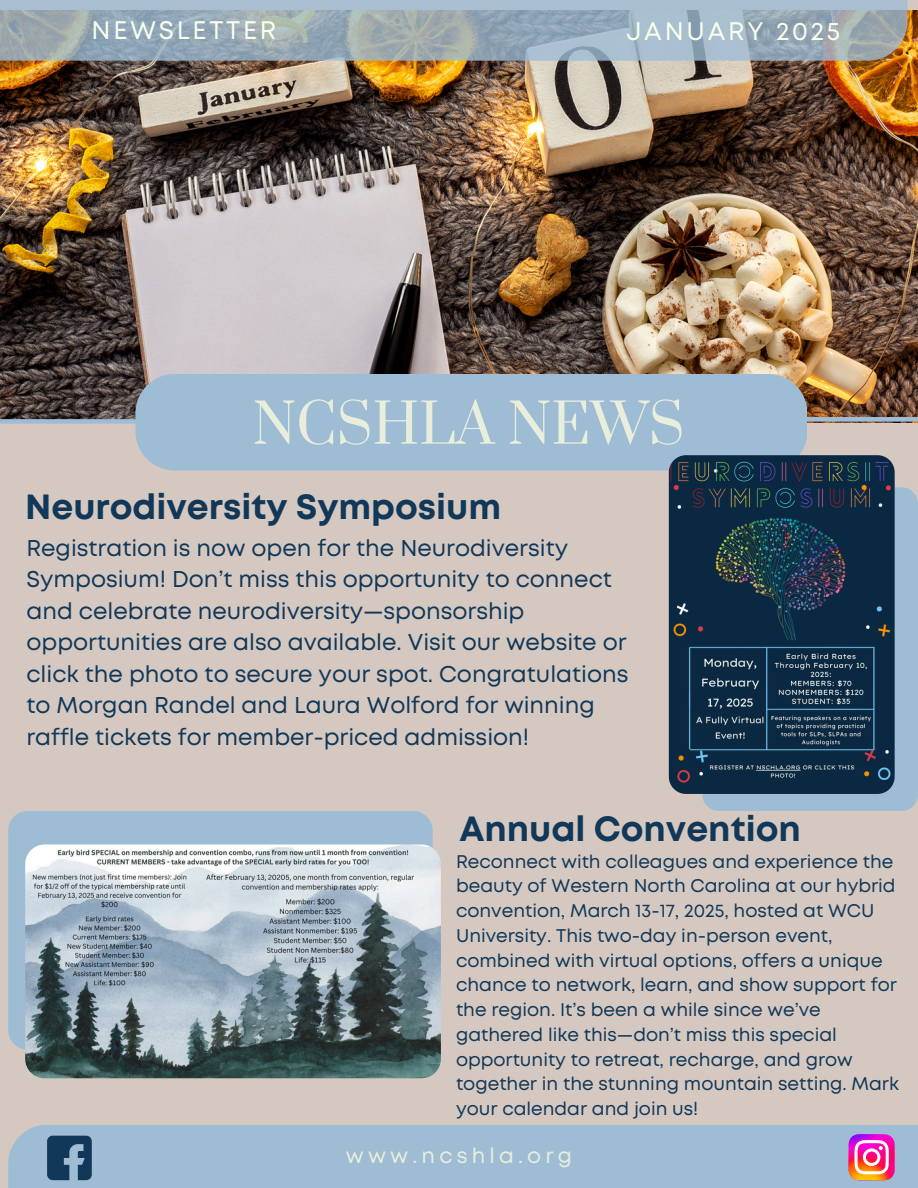
<style>
.page{position:relative;width:918px;height:1188px;background:#d5c8c1}
.page>*{position:absolute;margin:0;border:0;box-sizing:border-box;transform-origin:0 0}
.t1{font:54px "Prata";color:#e9eddb}
.t2{font:700 34.95px "Mont";color:#113858}
.t3{font:25.35px "Mont";letter-spacing:.11em;color:#fbffed}
.t4{font:22.8px/31.5px "Mont";color:#113858}
.t5{font:21.15px "Mont";letter-spacing:.2em;color:#e9eddb}
.t6{font:18.3px/24.8px "Mont";color:#113858}
</style>
<div class="page">
<img style="left:0;top:11px;width:918px;height:412px">
<div style="left:0;top:419px;width:155px;height:5px;background:#9ebdd5"></div>
<div style="left:757px;top:417px;width:161px;height:5px;background:#9ebdd5"></div>
<div style="left:135px;top:374px;width:672px;height:97px;background:#9ebdd5;border-radius:39px"></div>
<div style="left:8px;top:1125px;width:910px;height:63px;background:#9ebdd5"></div>
<svg style="left:0;top:0;width:907px;height:61px;background:#9daeb9"></svg>
<div style="left:8px;top:811px;width:425px;height:239px;background:#9ebdd5;border-radius:20px"></div>
<img style="left:25px;top:844px;width:416px;height:234px;border-radius:19px">
<div style="left:702px;top:487px;width:216px;height:324px;background:#9ebdd5;border-radius:16px"></div>
<img style="left:669px;top:455px;width:226px;height:339px;border-radius:17px">
<svg style="left:47px;top:1136px;width:45px;height:44px"></svg>
<svg style="left:849px;top:1134px;width:46px;height:46px;background:#f26297"></svg>
<p class="t3" style="left:92px;top:21px;width:186px">NEWSLETTER</p>
<h1 class="t3" style="left:626px;top:21px;width:215px">JANUARY 2025</h1>
<p class="t1" style="left:252px;top:390px;width:434px">NCSHLA NEWS</p>
<h4 class="t2" style="left:25px;top:493px;width:477px">Neurodiversity Symposium</h4>
<p class="t4" style="left:27px;top:534px;width:603px">Registration is now open for the Neurodiversity Symposium! Don’t miss this opportunity to connect and celebrate neurodiversity—sponsorship opportunities are also available. Visit our website or click the photo to secure your spot. Congratulations to Morgan Randel and Laura Wolford for winning raffle tickets for member-priced admission!</p>
<p class="t2" style="left:459px;top:816px;width:343px">Annual Convention</p>
<h2 class="t6" style="left:456px;top:850px;width:444px">Reconnect with colleagues and experience the beauty of Western North Carolina at our hybrid convention, March 13-17, 2025, hosted at WCU University. This two-day in-person event, combined with virtual options, offers a unique chance to network, learn, and show support for the region. It’s been a while since we’ve gathered like this—don’t miss this special opportunity to retreat, recharge, and grow together in the stunning mountain setting. Mark your calendar and join us!</h2>
<p class="t5" style="left:346px;top:1148px;width:228px">www.ncshla.org</p>
</div>
